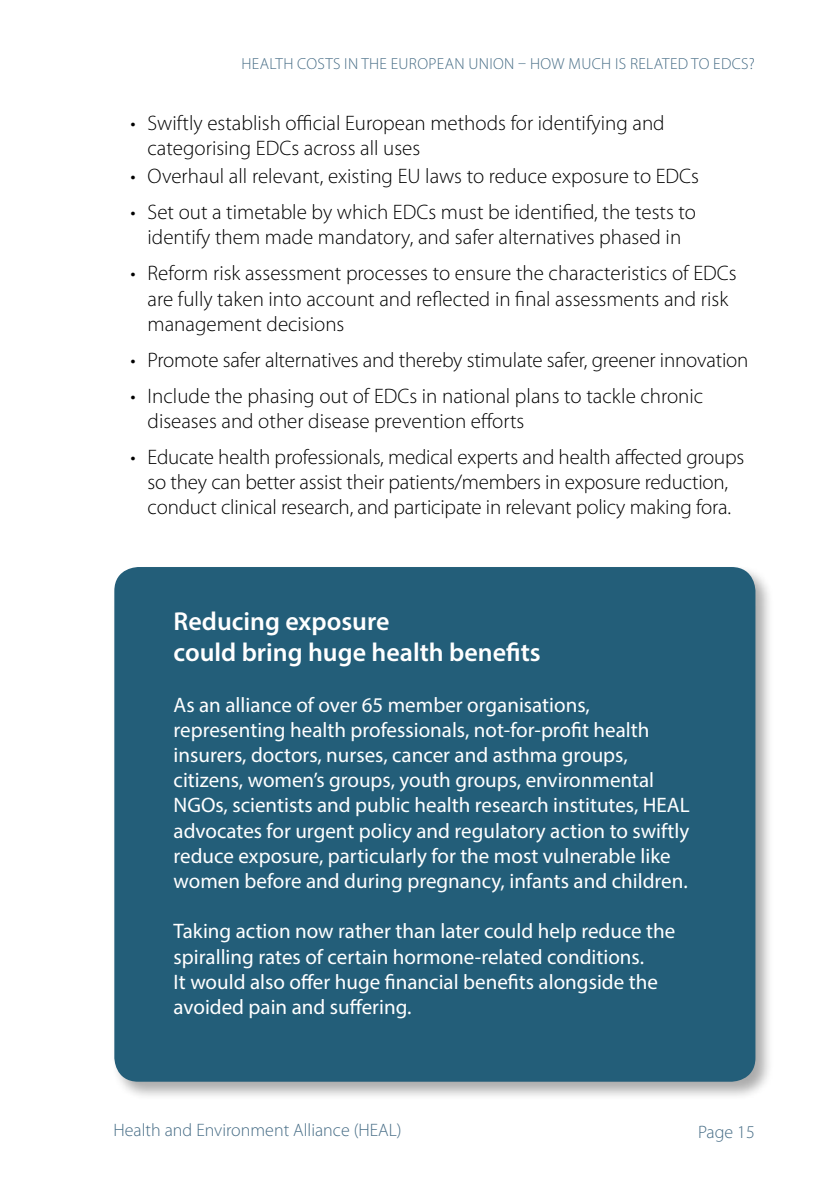
<style>
.page{position:relative;width:840px;height:1191px;background:#fff}
.page>*{position:absolute;margin:0;border:0;box-sizing:border-box;transform-origin:0 0}
.t1{font:600 26px/31.2px "Myriad Pro";color:#fff}
.t2{font:300 21px/25.2px "Myriad Pro";color:#000}
.t3{font:21px/25.2px "Myriad Pro";color:#fff}
.t4{font:300 18px "Myriad Pro";color:#476d86}
.t5{font:300 16px "Myriad Pro";letter-spacing:.02em;color:#476d86}
</style>
<div class="page">
<div style="left:111px;top:564px;width:663px;height:536px;background:#000;opacity:.33"></div>
<div style="left:114px;top:567px;width:641px;height:514px;background:#235e79;border-radius:24px"></div>
<p class="t5" style="left:241px;top:54px;width:514px">Health costs in th e European U nion – How much is related to EDCs?</p>
<p class="t2" style="left:147px;top:110px;width:518px;text-indent:-17px">• Swiftly establish official European methods for identifying and categorising EDCs across all uses</p>
<p class="t2" style="left:130px;top:163px;width:569px">• Overhaul all relevant, existing EU laws to reduce exposure to EDCs</p>
<p class="t2" style="left:130px;top:199px;width:566px;text-align:center">• Set out a timetable by which EDCs must be identified, the tests to identify them made mandatory, and safer alternatives phased in</p>
<p class="t2" style="left:147px;top:260px;width:590px;text-indent:-17px">• Reform risk assessment processes to ensure the characteristics of EDCs are fully taken into account and reflected in final assessments and risk management decisions</p>
<p class="t2" style="left:130px;top:347px;width:619px">• Promote safer alternatives and thereby stimulate safer, greener innovation</p>
<p class="t2" style="left:147px;top:383px;width:557px;text-indent:-17px">• Include the phasing out of EDCs in national plans to tackle chronic diseases and other disease prevention efforts</p>
<p class="t2" style="left:130px;top:444px;width:615px;text-align:center">• Educate health professionals, medical experts and health affected groups so they can better assist their patients/members in exposure reduction, conduct clinical research, and participate in relevant policy making fora.</p>
<p class="t1" style="left:173px;top:605px;width:368px">Reducing exposure<br>could bring huge health benefits</p>
<p class="t3" style="left:173px;top:691px;width:517px">As an alliance of over 65 member organisations, representing health professionals, not-for-profit health insurers, doctors, nurses, cancer and asthma groups, citizens, women’s groups, youth groups, environmental NGOs, scientists and public health research institutes, HEAL advocates for urgent policy and regulatory action to swiftly reduce exposure, particularly for the most vulnerable like women before and during pregnancy, infants and children.</p>
<p class="t3" style="left:173px;top:918px;width:503px">Taking action now rather than later could help reduce the spiralling rates of certain hormone-related conditions.<br>It would also offer huge financial benefits alongside the avoided pain and suffering.</p>
<p class="t4" style="left:113px;top:1119px;width:289px">Health and Environment Alliance (HEAL)</p>
<p class="t4" style="left:697px;top:1121px;width:58px">Page 15</p>
</div>
